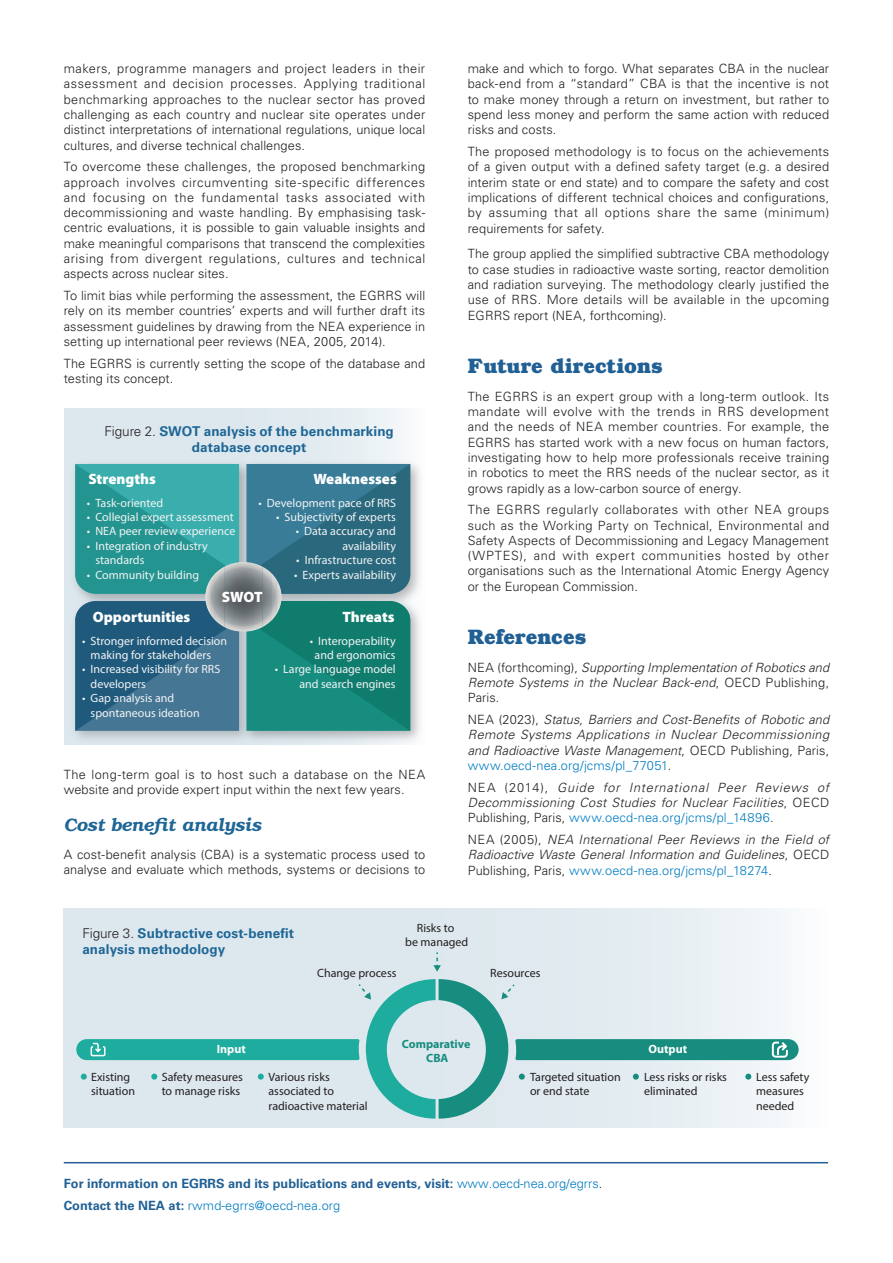
<style>
.page{position:relative;width:893px;height:1263px;background:#fff}
.page>*{position:absolute;margin:0;border:0;box-sizing:border-box;transform-origin:0 0}
._01_Titre_texte_RWM_spread{font:700 21px "Bookman Std";color:#216095}
._01_Titre_texte_RWM_sub{font:italic 600 18px "Bookman Std";letter-spacing:-.005em;color:#1e6696}
.t1{font:900 15px "Myriad Pro";color:#fff}
.t2{font:700 13.5px/16.2px "Univers LT Std";letter-spacing:.005em;color:#1e6696;text-align:center}
._01_Texte_ss_alinéa{font:300 12.75px/15.3px "Univers LT Std";letter-spacing:.01em;color:#231f20;text-align:justify}
._01_Texte_ss_alinéa-2{font:italic 300 12.75px/15.3px "Univers LT Std";letter-spacing:.01em;color:#231f20;text-align:justify}
._01_Texte_ss_alinéa-3{font:700 12.75px/21.8px "Univers LT Std";color:#216095}
.t3{font:12px/14.4px "Myriad Pro";color:#f2f3f4}
.t4{font:12px/14.4px "Myriad Pro";color:#231f20}
.t5{font:700 12px/14.4px "Myriad Pro";color:#178d7f;text-align:center}
.t6{font:700 12px "Myriad Pro";color:#fff}
.s1{font-weight:300;color:#231f20}
.s2{font-style:normal}
.s3{font-style:normal;color:#007cc2}
.s4{font-weight:300;color:#007cc2}
</style>
<div class="page">
<div style="left:64px;top:409px;width:362px;height:336px;background:linear-gradient(to right,#d7e4eb,#edf3f6)"></div>
<img style="left:67px;top:459px;width:171px;height:133px">
<svg style="left:75px;top:464px;width:163px;height:128px;background:#2d9f9d"></svg>
<img style="left:238px;top:459px;width:188px;height:133px">
<svg style="left:246px;top:464px;width:164px;height:128px;background:#307189"></svg>
<img style="left:67px;top:592px;width:171px;height:153px">
<svg style="left:75px;top:601px;width:163px;height:130px;background:#316787"></svg>
<img style="left:238px;top:592px;width:188px;height:153px">
<svg style="left:246px;top:601px;width:164px;height:130px;background:#148476"></svg>
<img style="left:224px;top:562px;width:39px;height:70px">
<img style="left:215px;top:567px;width:9px;height:60px">
<img style="left:262px;top:567px;width:10px;height:60px">
<img style="left:210px;top:574px;width:5px;height:46px">
<img style="left:272px;top:574px;width:5px;height:46px">
<img style="left:205px;top:580px;width:5px;height:34px">
<img style="left:277px;top:580px;width:5px;height:34px">
<svg style="left:211px;top:567px;width:65px;height:59px;background:#7b8284"></svg>
<div style="left:64px;top:909px;width:764px;height:219px;background:linear-gradient(to right,#d7e4eb,#eef3f6)"></div>
<svg style="left:433px;top:952px;width:8px;height:20px"></svg>
<svg style="left:76px;top:979px;width:723px;height:139px;background:#badbdc"></svg>
<hr style="left:64px;top:1162px;width:764px;height:1px;background:#216095">
<p class="_01_Texte_ss_alinéa" style="left:64px;top:61px;width:363px">makers, programme managers and project leaders in their assessment and decision processes. Applying traditional benchmarking approaches to the nuclear sector has proved challenging as each country and nuclear site operates under distinct interpretations of international regulations, unique local cultures, and diverse technical challenges.</p>
<p class="_01_Texte_ss_alinéa" style="left:64px;top:159px;width:363px">To overcome these challenges, the proposed benchmarking approach involves circumventing site-specific differences and focusing on the fundamental tasks associated with decommissioning and waste handling. By emphasising task&shy;centric evaluations, it is possible to gain valuable insights and make meaningful comparisons that transcend the complexities arising from divergent regulations, cultures and technical aspects across nuclear sites.</p>
<p class="_01_Texte_ss_alinéa" style="left:64px;top:288px;width:363px">To limit bias while performing the assessment, the EGRRS will rely on its member countries’ experts and will further draft its assessment guidelines by drawing from the NEA experience in setting up international peer reviews (NEA, 2005, 2014).</p>
<p class="_01_Texte_ss_alinéa" style="left:64px;top:355px;width:363px">The EGRRS is currently setting the scope of the database and testing its concept.</p>
<p class="t2" style="left:104px;top:423px;width:291px"><span class="s1">Figure 2.</span> SWOT analysis of the benchmarking database concept</p>
<p class="t1" style="left:88px;top:469px;width:69px">Strengths</p>
<p class="t3" style="left:87px;top:495px;width:78px">• Task-oriented</p>
<p class="t3" style="left:87px;top:509px;width:148px">• Collegial expert assessment</p>
<p class="t3" style="left:87px;top:524px;width:150px">• NEA peer review experience</p>
<p class="t3" style="left:95px;top:538px;width:114px;text-indent:-9px">• Integration of industry standards</p>
<p class="t3" style="left:87px;top:567px;width:114px">• Community building</p>
<p class="t1" style="left:313px;top:469px;width:85px">Weaknesses</p>
<p class="t3" style="left:258px;top:495px;width:139px">• Development pace of RRS</p>
<p class="t3" style="left:276px;top:509px;width:121px">• Subjectivity of experts</p>
<p class="t3" style="left:296px;top:524px;width:102px;text-align:right">• Data accuracy and availability</p>
<p class="t3" style="left:296px;top:553px;width:101px">• Infrastructure cost</p>
<p class="t3" style="left:294px;top:567px;width:103px">• Experts availability</p>
<p class="t1" style="left:222px;top:587px;width:42px">SWOT</p>
<p class="t1" style="left:93px;top:606px;width:99px">Opportunities</p>
<p class="t1" style="left:343px;top:606px;width:53px">Threats</p>
<p class="t3" style="left:91px;top:633px;width:138px;text-indent:-9px">• Stronger informed decision making for stakeholders</p>
<p class="t3" style="left:91px;top:662px;width:131px;text-indent:-9px">• Increased visibility for RRS developers</p>
<p class="t3" style="left:91px;top:691px;width:111px;text-indent:-9px">• Gap analysis and spontaneous ideation</p>
<p class="t3" style="left:310px;top:633px;width:87px;text-align:center">• Interoperability and ergonomics</p>
<p class="t3" style="left:275px;top:662px;width:122px;text-align:right">• Large language model and search engines</p>
<p class="_01_Texte_ss_alinéa" style="left:64px;top:767px;width:363px">The long-term goal is to host such a database on the NEA website and provide expert input within the next few years.</p>
<p class="_01_Titre_texte_RWM_sub" style="left:64px;top:814px;width:199px">Cost benefit analysis</p>
<p class="_01_Texte_ss_alinéa" style="left:64px;top:847px;width:363px">A cost-benefit analysis (CBA) is a systematic process used to analyse and evaluate which methods, systems or decisions to</p>
<p class="_01_Texte_ss_alinéa" style="left:468px;top:61px;width:363px">make and which to forgo. What separates CBA in the nuclear back-end from a “standard” CBA is that the incentive is not to make money through a return on investment, but rather to spend less money and perform the same action with reduced risks and costs.</p>
<p class="_01_Texte_ss_alinéa" style="left:468px;top:144px;width:363px">The proposed methodology is to focus on the achievements of a given output with a defined safety target (e.g. a desired interim state or end state) and to compare the safety and cost implications of different technical choices and configurations, by assuming that all options share the same (minimum) requirements for safety.</p>
<p class="_01_Texte_ss_alinéa" style="left:468px;top:246px;width:363px">The group applied the simplified subtractive CBA methodology to case studies in radioactive waste sorting, reactor demolition and radiation surveying. The methodology clearly justified the use of RRS. More details will be available in the upcoming EGRRS report (NEA, forthcoming).</p>
<p class="_01_Titre_texte_RWM_spread" style="left:468px;top:352px;width:197px">Future directions</p>
<p class="_01_Texte_ss_alinéa" style="left:468px;top:388px;width:363px">The EGRRS is an expert group with a long-term outlook. Its mandate will evolve with the trends in RRS development and the needs of NEA member countries. For example, the EGRRS has started work with a new focus on human factors, investigating how to help more professionals receive training in robotics to meet the RRS needs of the nuclear sector, as it grows rapidly as a low-carbon source of energy.</p>
<p class="_01_Texte_ss_alinéa" style="left:468px;top:502px;width:363px">The EGRRS regularly collaborates with other NEA groups such as the Working Party on Technical, Environmental and Safety Aspects of Decommissioning and Legacy Management (WPTES), and with expert communities hosted by other organisations such as the International Atomic Energy Agency or the European Commission.</p>
<p class="_01_Titre_texte_RWM_spread" style="left:468px;top:623px;width:120px">References</p>
<p class="_01_Texte_ss_alinéa-2" style="left:468px;top:660px;width:363px"><span class="s2">NEA (forthcoming),</span> Supporting Implementation of Robotics and Remote Systems in the Nuclear Back-end<span class="s2">, OECD Publishing, Paris.</span></p>
<p class="_01_Texte_ss_alinéa-2" style="left:468px;top:712px;width:363px"><span class="s2">NEA (2023),</span> Status, Barriers and Cost-Benefits of Robotic and Remote Systems Applications in Nuclear Decommissioning and Radioactive Waste Management<span class="s2">, OECD Publishing, Paris, </span><span class="s3">www.oecd-nea.org/jcms/pl_77051</span><span class="s2">.</span></p>
<p class="_01_Texte_ss_alinéa-2" style="left:468px;top:780px;width:363px"><span class="s2">NEA (2014),</span> Guide for International Peer Reviews of Decommissioning Cost Studies for Nuclear Facilities<span class="s2">, OECD Publishing, Paris,</span> <span class="s3">www.oecd-nea.org/jcms/pl_14896</span><span class="s2">.</span></p>
<p class="_01_Texte_ss_alinéa-2" style="left:468px;top:832px;width:363px"><span class="s2">NEA (2005),</span> NEA International Peer Reviews in the Field of Radioactive Waste General Information and Guidelines<span class="s2">, OECD Publishing, Paris,</span> <span class="s3">www.oecd-nea.org/jcms/pl_18274</span><span class="s2">.</span></p>
<p class="t2" style="left:82px;top:925px;width:213px;text-align:left"><span class="s1">Figure 3.</span> Subtractive cost-benefit analysis methodology</p>
<p class="t4" style="left:317px;top:965px;width:81px">Change process</p>
<p class="t4" style="left:405px;top:920px;width:65px;text-align:center">Risks to<br>be managed</p>
<p class="t4" style="left:490px;top:966px;width:52px">Resources</p>
<p class="t5" style="left:402px;top:1036px;width:70px">Comparative<br>CBA</p>
<p class="t6" style="left:217px;top:1041px;width:31px">Input</p>
<p class="t6" style="left:648px;top:1041px;width:40px">Output</p>
<p class="t4" style="left:268px;top:1069px;width:101px">Various risks associated to radioactive material</p>
<p class="t4" style="left:756px;top:1069px;width:55px">Less safety measures needed</p>
<p class="t4" style="left:162px;top:1069px;width:83px">Safety measures to manage risks</p>
<p class="t4" style="left:91px;top:1069px;width:45px">Existing situation</p>
<p class="t4" style="left:530px;top:1069px;width:92px">Targeted situation or end state</p>
<p class="t4" style="left:644px;top:1069px;width:84px">Less risks or risks eliminated</p>
<p class="_01_Texte_ss_alinéa-3" style="left:64px;top:1172px;width:540px">For information on EGRRS and its publications and events, visit: <span class="s4">www.oecd-nea.org/egrrs</span><span class="s1">.<br></span>Contact the NEA at: <span class="s4">rwmd-egrrs@oecd-nea.org</span></p>
</div>
